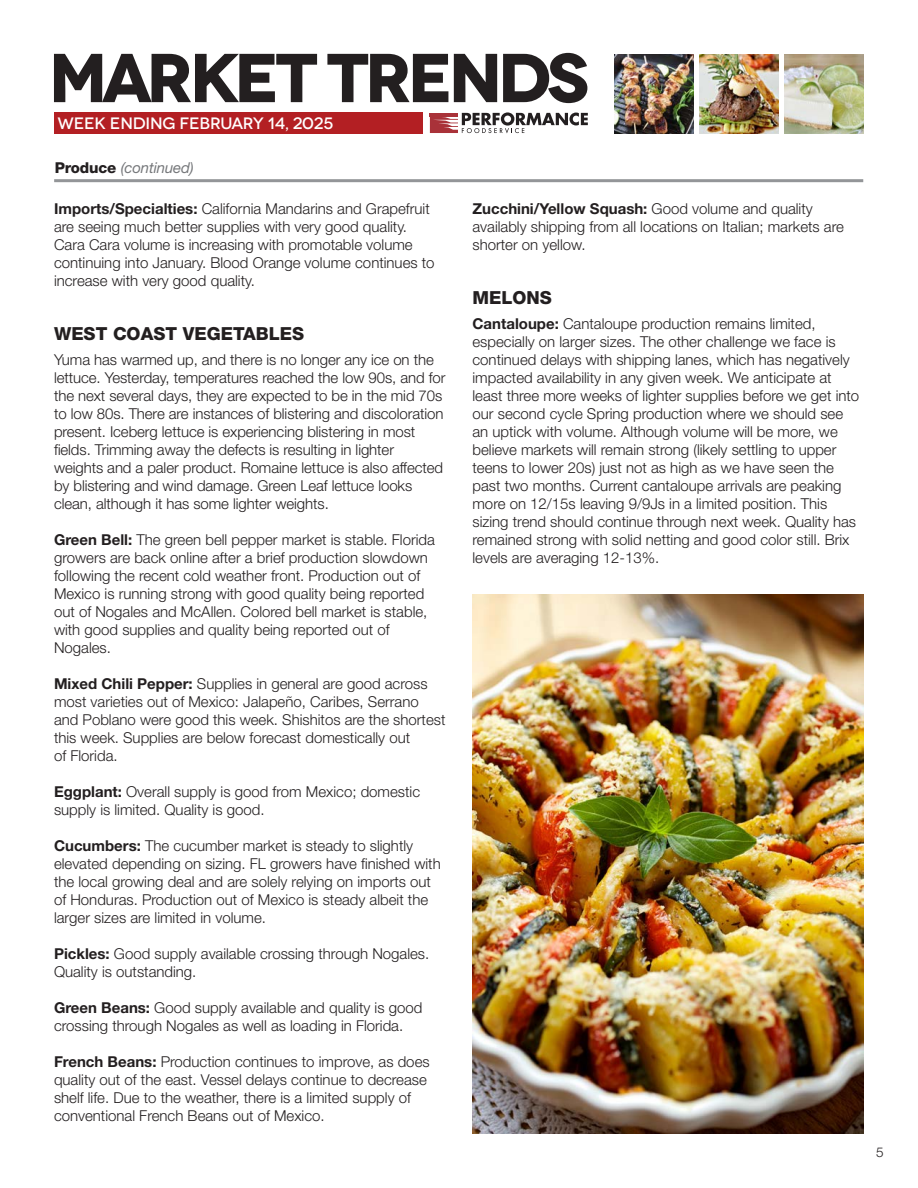
<style>
.page{position:relative;width:918px;height:1188px;background:#fff}
.page>*{position:absolute;margin:0;border:0;box-sizing:border-box;transform-origin:0 0}
.t1{font:700 69px "Novecentowide";letter-spacing:-.07em;color:#231f20}
.Section_Header{font:800 18px "Helvetica Neue LT Std";color:#231f20}
.t2{font:500 16.5px "Novecentowide";letter-spacing:-.01em;color:#fff}
.Body{font:300 15px/18px "Helvetica Neue LT Std";color:#231f20}
.t3{font:italic 15px "Helvetica Neue LT Std";letter-spacing:-.01em;color:#76787b}
.t4{font:300 13.5px "Helvetica Neue LT Std";color:#231f20}
.s1{font-weight:800;font-style:normal;color:#231f20}
.s2{font-weight:700}
</style>
<div class="page">
<div style="left:55px;top:112px;width:368px;height:21px;background:#b31f23"></div>
<svg style="left:430px;top:112px;width:158px;height:21px"></svg>
<img style="left:614px;top:54px;width:80px;height:79px">
<img style="left:785px;top:54px;width:79px;height:79px">
<img style="left:699px;top:54px;width:80px;height:79px">
<hr style="left:54px;top:179px;width:809px;height:3px;background:#939598">
<img style="left:472px;top:594px;width:392px;height:540px">
<h1 class="t1" style="left:49px;top:35px;width:542px">MARKET TRENDS</h1>
<p class="t2" style="left:58px;top:113px;width:277px">WEEK ENDING FEBRUARY 14, 2025</p>
<p class="t3" style="left:55px;top:158px;width:141px"><span class="s1">Produce</span> (continued)</p>
<p class="Body" style="left:54px;top:199px;width:382px"><span class="s2">Imports/Specialties:</span> California Mandarins and Grapefruit are seeing much better supplies with very good quality.<br>Cara Cara volume is increasing with promotable volume continuing into January. Blood Orange volume continues to increase with very good quality.</p>
<p class="Section_Header" style="left:54px;top:323px;width:252px">WEST COAST VEGETABLES</p>
<p class="Body" style="left:54px;top:350px;width:393px">Yuma has warmed up, and there is no longer any ice on the lettuce. Yesterday, temperatures reached the low 90s, and for the next several days, they are expected to be in the mid 70s to low 80s. There are instances of blistering and discoloration present. Iceberg lettuce is experiencing blistering in most fields. Trimming away the defects is resulting in lighter weights and a paler product. Romaine lettuce is also affected by blistering and wind damage. Green Leaf lettuce looks clean, although it has some lighter weights.</p>
<p class="Body" style="left:54px;top:530px;width:382px"><span class="s2">Green Bell:</span> The green bell pepper market is stable. Florida growers are back online after a brief production slowdown following the recent cold weather front. Production out of Mexico is running strong with good quality being reported out of Nogales and McAllen. Colored bell market is stable, with good supplies and quality being reported out of Nogales.</p>
<p class="Body" style="left:54px;top:674px;width:393px"><span class="s2">Mixed Chili Pepper:</span> Supplies in general are good across most varieties out of Mexico: Jalapeño, Caribes, Serrano and Poblano were good this week. Shishitos are the shortest this week. Supplies are below forecast domestically out<br>of Florida.</p>
<p class="Body" style="left:54px;top:782px;width:368px"><span class="s2">Eggplant:</span> Overall supply is good from Mexico; domestic supply is limited. Quality is good.</p>
<p class="Body" style="left:54px;top:836px;width:388px"><span class="s2">Cucumbers:</span> The cucumber market is steady to slightly elevated depending on sizing. FL growers have finished with the local growing deal and are solely relying on imports out of Honduras. Production out of Mexico is steady albeit the larger sizes are limited in volume.</p>
<p class="Body" style="left:54px;top:944px;width:377px"><span class="s2">Pickles:</span> Good supply available crossing through Nogales.<br>Quality is outstanding.</p>
<p class="Body" style="left:54px;top:998px;width:370px"><span class="s2">Green Beans:</span> Good supply available and quality is good crossing through Nogales as well as loading in Florida.</p>
<p class="Body" style="left:54px;top:1052px;width:377px"><span class="s2">French Beans:</span> Production continues to improve, as does quality out of the east. Vessel delays continue to decrease shelf life. Due to the weather, there is a limited supply of conventional French Beans out of Mexico.</p>
<p class="Body" style="left:472px;top:199px;width:373px"><span class="s2">Zucchini/Yellow Squash:</span> Good volume and quality availably shipping from all locations on Italian; markets are shorter on yellow.</p>
<p class="Section_Header" style="left:472px;top:287px;width:81px">MELONS</p>
<p class="Body" style="left:472px;top:314px;width:388px"><span class="s2">Cantaloupe:</span> Cantaloupe production remains limited, especially on larger sizes. The other challenge we face is continued delays with shipping lanes, which has negatively impacted availability in any given week. We anticipate at least three more weeks of lighter supplies before we get into our second cycle Spring production where we should see an uptick with volume. Although volume will be more, we believe markets will remain strong (likely settling to upper teens to lower 20s) just not as high as we have seen the past two months. Current cantaloupe arrivals are peaking more on 12/15s leaving 9/9Js in a limited position. This sizing trend should continue through next week. Quality has remained strong with solid netting and good color still. Brix levels are averaging 12-13%.</p>
<p class="t4" style="left:876px;top:1144px;width:9px">5</p>
</div>
